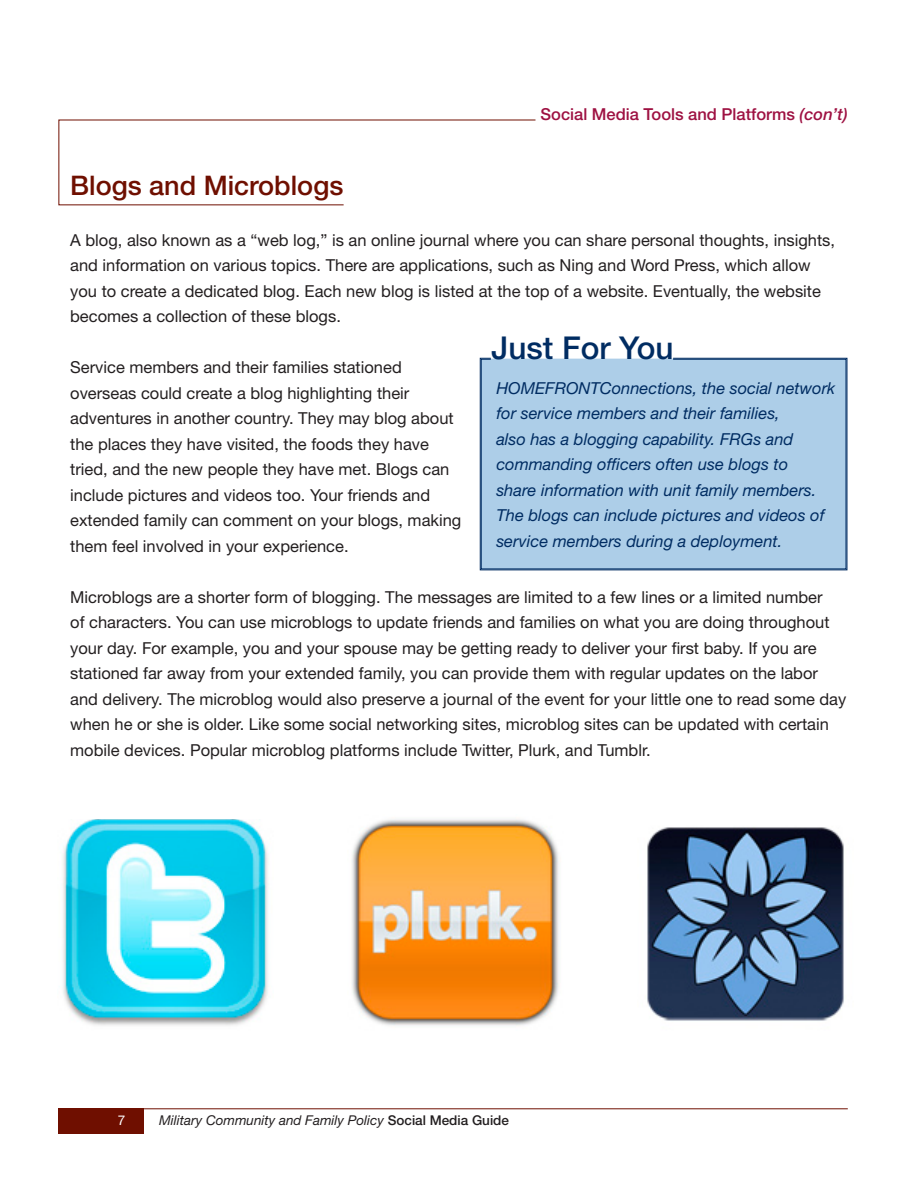
<style>
.page{position:relative;width:918px;height:1188px;background:#fff}
.page>*{position:absolute;margin:0;border:0;box-sizing:border-box;transform-origin:0 0}
.t1{font:500 31.5px "Helvetica Neue LT Std";color:#002c62}
.t2{font:500 27px "Helvetica Neue LT Std";color:#6f0f00}
.t3{font:16.5px/25.5px "Helvetica Neue LT Std";color:#231f20}
.t4{font:italic 16.5px/25.5px "Helvetica Neue LT Std";color:#002c62}
.section_continue{font:500 16.5px "Helvetica Neue LT Std";color:#9e1142}
.t5{font:italic 13.5px "Helvetica Neue LT Std";color:#231f20}
.t6{font:13.5px "Helvetica Neue LT Std";color:#fff}
.s1{font-style:italic}
.s2{font-weight:500;font-style:normal}
</style>
<div class="page">
<div style="left:58px;top:1108px;width:86px;height:26px;background:#6f0f00"></div>
<hr style="left:140px;top:1108px;width:708px;height:1px;background:#6f0f00">
<img style="left:62px;top:819px;width:207px;height:207px">
<img style="left:352px;top:819px;width:207px;height:207px">
<img style="left:647px;top:827px;width:197px;height:194px">
<svg style="left:58px;top:119px;width:478px;height:87px"></svg>
<div style="left:479px;top:358px;width:369px;height:213px;background:#adcee8"></div>
<p class="section_continue" style="left:541px;top:104px;width:309px">Social Media Tools and Platforms <span class="s1">(con’t)</span></p>
<p class="t2" style="left:70px;top:169px;width:275px">Blogs and Microblogs</p>
<p class="t3" style="left:70px;top:227px;width:766px">A blog, also known as a “web log,” is an online journal where you can share personal thoughts, insights, and information on various topics. There are applications, such as Ning and Word Press, which allow you to create a dedicated blog. Each new blog is listed at the top of a website. Eventually, the website becomes a collection of these blogs.</p>
<p class="t3" style="left:70px;top:354px;width:393px">Service members and their families stationed overseas could create a blog highlighting their adventures in another country. They may blog about the places they have visited, the foods they have tried, and the new people they have met. Blogs can include pictures and videos too. Your friends and extended family can comment on your blogs, making them feel involved in your experience.</p>
<p class="t3" style="left:70px;top:584px;width:778px">Microblogs are a shorter form of blogging. The messages are limited to a few lines or a limited number<br>of characters. You can use microblogs to update friends and families on what you are doing throughout your day. For example, you and your spouse may be getting ready to deliver your first baby. If you are stationed far away from your extended family, you can provide them with regular updates on the labor and delivery. The microblog would also preserve a journal of the event for your little one to read some day when he or she is older. Like some social networking sites, microblog sites can be updated with certain mobile devices. Popular microblog platforms include Twitter, Plurk, and Tumblr.</p>
<p class="t1" style="left:491px;top:329px;width:184px">Just For You</p>
<p class="t4" style="left:496px;top:375px;width:340px">HOMEFRONTConnections, the social network for service members and their families,<br>also has a blogging capability. FRGs and commanding officers often use blogs to<br>share information with unit family members.<br>The blogs can include pictures and videos of service members during a deployment.</p>
<p class="t6" style="left:118px;top:1112px;width:9px">7</p>
<p class="t5" style="left:159px;top:1112px;width:352px">Military Community and Family Policy <span class="s2">Social Media Guide</span></p>
</div>
